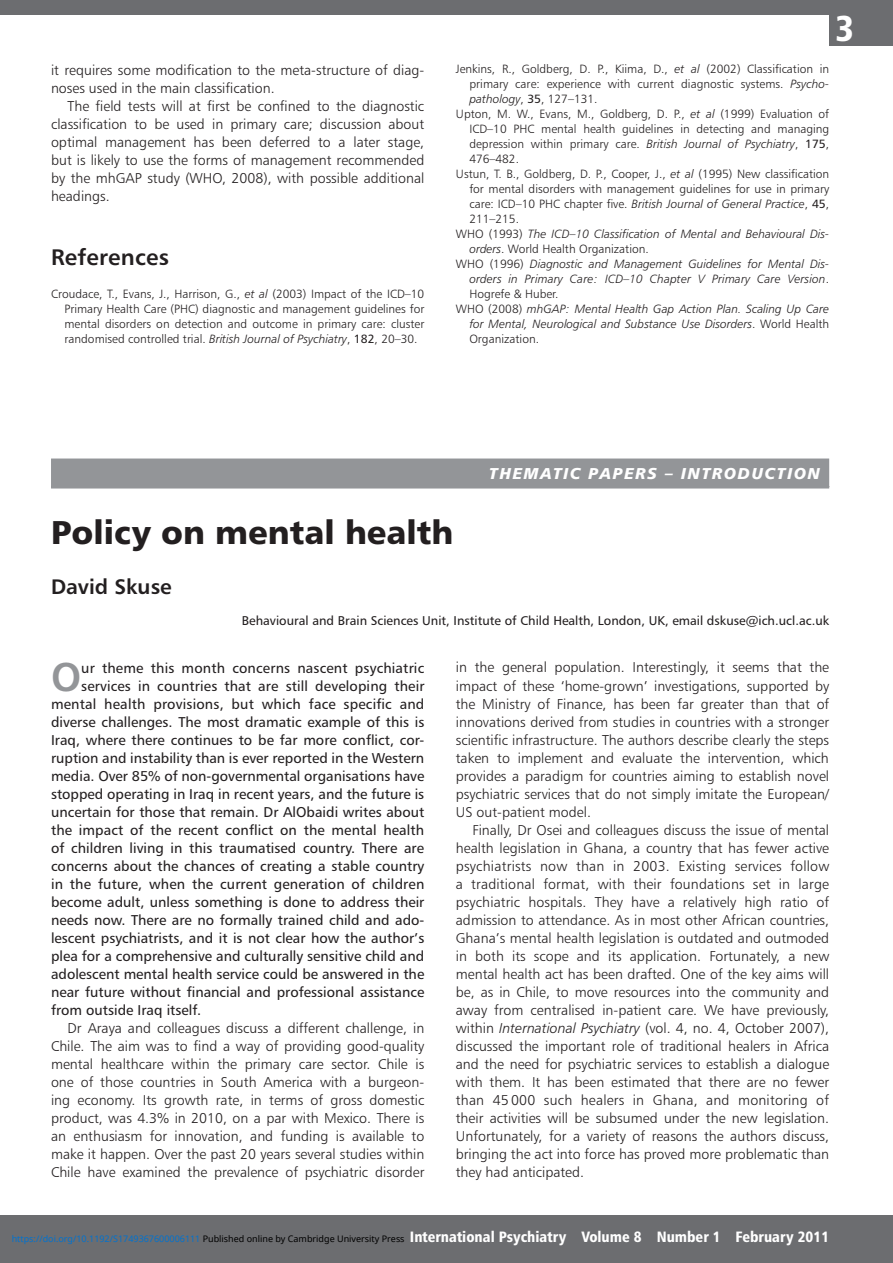
<style>
.page{position:relative;width:893px;height:1263px;background:#fff}
.page>*{position:absolute;margin:0;border:0;box-sizing:border-box;transform-origin:0 0}
.Intro_text{font:40.2px "Humanist 777 BT Bold B";color:#939598}
.t1{font:36px "Humanist 777 BT Black Condensed B";color:#fff}
.Paper_title{font:33px "Humanist 777 BT Black B";color:#231f20}
.Subhead1{font:22.5px "Humanist 777 BT Bold B";letter-spacing:.01em;color:#231f20}
.Author{font:21px "Humanist 777 BT Bold B";color:#231f20}
.Section{font:15.75px "Humanist 777 BT Black Italic B";letter-spacing:.1em;color:#fff}
.t2{font:15px "Humanist 777 BT Black Condensed B";color:#fff}
.Body_text{font:14.25px/18px "Humanist 777 BT Light B";color:#231f20;text-align:justify}
.Intro_text-2{font:14.25px "Humanist 777 BT Roman B";color:#231f20}
.Address{font:12.75px "Humanist 777 BT Roman B";color:#231f20}
.References{font:12px/15px "Humanist 777 BT Light B";color:#231f20;text-align:justify}
.References-2{font:12px/15px "Humanist 777 BT Light Italic B";color:#231f20;text-align:justify}
.t3{font:9px "Noto Sans";color:#0172cf}
.s1{font-family:"Humanist 777 BT Light Italic B"}
.s2{font-family:"Humanist 777 BT Roman B"}
.s3{font-family:"Humanist 777 BT Light B"}
.s4{color:#000}
</style>
<div class="page">
<div style="left:0;top:1215px;width:893px;height:48px;background:#6c6d70"></div>
<div style="left:829px;top:0;width:64px;height:46px;background:#6c6d70"></div>
<div style="left:0;top:0;width:893px;height:15px;background:#6c6d70"></div>
<div style="left:51px;top:458px;width:778px;height:30px;background:#939598"></div>
<p class="Body_text" style="left:51px;top:60px;width:375px">it requires some modification to the meta-structure of diag&shy;noses used in the main classification.</p>
<p class="Body_text" style="left:51px;top:96px;width:375px;text-indent:16px">The field tests will at first be confined to the diagnostic classification to be used in primary care; discussion about optimal management has been deferred to a later stage, but is likely to use the forms of management recommended by the mhGAP study (WHO, 2008), with possible additional headings.</p>
<p class="Subhead1" style="left:51px;top:243px;width:120px">References</p>
<p class="References" style="left:65px;top:286px;width:361px;text-indent:-14px">Croudace, T., Evans, J., Harrison, G., <span class="s1">et al</span> (2003) Impact of the ICD–10<br>Primary Health Care (PHC) diagnostic and management guidelines for mental disorders on detection and outcome in primary care: cluster randomised controlled trial. <span class="s1">British Journal of Psychiatry</span>, <span class="s2">182</span>, 20–30.</p>
<h2 class="t1" style="left:836px;top:6px;width:20px">3</h2>
<p class="References" style="left:469px;top:61px;width:361px;text-indent:-14px">Jenkins, R., Goldberg, D. P., Kiima, D., <span class="s1">et al</span> (2002) Classification in primary care: experience with current diagnostic systems. <span class="s1">Psycho&shy;pathology</span>, <span class="s2">35</span>, 127–131.</p>
<p class="References" style="left:469px;top:106px;width:361px;text-indent:-14px">Upton, M. W., Evans, M., Goldberg, D. P., <span class="s1">et al</span> (1999) Evaluation of ICD–10 PHC mental health guidelines in detecting and managing depression within primary care. <span class="s1">British Journal of Psychiatry</span>, <span class="s2">175</span>, 476–482.</p>
<p class="References" style="left:469px;top:166px;width:361px;text-indent:-14px">Ustun, T. B., Goldberg, D. P., Cooper, J., <span class="s1">et al</span> (1995) New classification for mental disorders with management guidelines for use in primary care: ICD–10 PHC chapter five. <span class="s1">British Journal of General Practice</span>, <span class="s2">45</span>, 211–215.</p>
<p class="References-2" style="left:469px;top:226px;width:361px;text-indent:-14px"><span class="s3">WHO (1993)</span> The ICD–10 Classification of Mental and Behavioural Dis&shy;orders<span class="s3">. World Health Organization.</span></p>
<p class="References-2" style="left:469px;top:256px;width:361px;text-indent:-14px"><span class="s3">WHO (1996)</span> Diagnostic and Management Guidelines for Mental Dis&shy;orders in Primary Care: ICD–10 Chapter V Primary Care Version<span class="s3">.<br>Hogrefe &amp; Huber.</span></p>
<p class="References-2" style="left:469px;top:301px;width:361px;text-indent:-14px"><span class="s3">WHO (2008)</span> mhGAP: Mental Health Gap Action Plan. Scaling Up Care for Mental, Neurological and Substance Use Disorders<span class="s3">. World Health Organization.</span></p>
<p class="Section" style="left:489px;top:463px;width:62px">THEMATI</p>
<p class="Section" style="left:570px;top:463px;width:67px">C PAPERS</p>
<p class="Section" style="left:665px;top:463px;width:50px">– INTRODU</p>
<p class="Section" style="left:765px;top:463px;width:23px">CTIO</p>
<p class="Section" style="left:808px;top:463px;width:14px">N</p>
<p class="Paper_title" style="left:51px;top:511px;width:404px">Policy on mental health</p>
<p class="Author" style="left:51px;top:573px;width:122px">David Skuse</p>
<p class="Address" style="left:242px;top:613px;width:589px">Behavioural and Brain Sciences Unit, Institute of Child Health, London, UK, email dskuse@ich.ucl.ac.uk</p>
<p class="Intro_text" style="left:51px;top:652px;width:32px">O</p>
<p class="Intro_text-2" style="left:81px;top:659px;width:345px">ur theme this month concerns nascent psychiatric</p>
<p class="Body_text" style="left:456px;top:658px;width:375px">in the general population. Interestingly, it seems that the impact of these ‘home-grown’ investigations, supported by the Ministry of Finance, has been far greater than that of innovations derived from studies in countries with a stronger scientific infrastructure. The authors describe clearly the steps taken to implement and evaluate the intervention, which provides a paradigm for countries aiming to establish novel psychiatric services that do not simply imitate the European/ US out-patient model.</p>
<p class="Body_text" style="left:456px;top:820px;width:375px;text-indent:16px">Finally, Dr Osei and colleagues discuss the issue of mental health legislation in Ghana, a country that has fewer active psychiatrists now than in 2003. Existing services follow a traditional format, with their foundations set in large psychiatric hospitals. They have a relatively high ratio of admission to attendance. As in most other African countries, Ghana’s mental health legislation is outdated and outmoded in both its scope and its application. Fortunately, a new mental health act has been drafted. One of the key aims will be, as in Chile, to move resources into the community and away from centralised in-patient care. We have previously, within <span class="s1">International Psychiatry</span> (vol. 4, no. 4, October 2007), discussed the important role of traditional healers in Africa and the need for psychiatric services to establish a dialogue with them. It has been estimated that there are no fewer than 45 000 such healers in Ghana, and monitoring of their activities will be subsumed under the new legislation.<br>Unfortunately, for a variety of reasons the authors discuss, bringing the act into force has proved more problematic than they had anticipated.</p>
<p class="Intro_text-2" style="left:81px;top:677px;width:345px">services in countries that are still developing their</p>
<p class="Intro_text-2" style="left:51px;top:695px;width:375px">mental health provisions, but which face specific and</p>
<p class="Intro_text-2" style="left:51px;top:713px;width:375px">diverse challenges. The most dramatic example of this is</p>
<p class="Intro_text-2" style="left:51px;top:731px;width:375px">Iraq, where there continues to be far more conflict, cor-</p>
<p class="Intro_text-2" style="left:51px;top:749px;width:375px">ruption and instability than is ever reported in the Western</p>
<p class="Intro_text-2" style="left:51px;top:767px;width:375px">media. Over 85% of non-governmental organisations have</p>
<p class="Intro_text-2" style="left:51px;top:785px;width:375px">stopped operating in Iraq in recent years, and the future is</p>
<p class="Intro_text-2" style="left:51px;top:803px;width:375px">uncertain for those that remain. Dr AlObaidi writes about</p>
<p class="Intro_text-2" style="left:51px;top:821px;width:375px">the impact of the recent conflict on the mental health</p>
<p class="Intro_text-2" style="left:51px;top:839px;width:375px">of children living in this traumatised country. There are</p>
<p class="Intro_text-2" style="left:51px;top:857px;width:375px">concerns about the chances of creating a stable country</p>
<p class="Intro_text-2" style="left:51px;top:875px;width:375px">in the future, when the current generation of children</p>
<p class="Intro_text-2" style="left:51px;top:893px;width:375px">become adult, unless something is done to address their</p>
<p class="Intro_text-2" style="left:51px;top:911px;width:375px">needs now. There are no formally trained child and ado-</p>
<p class="Intro_text-2" style="left:51px;top:929px;width:375px">lescent psychiatrists, and it is not clear how the author’s</p>
<p class="Intro_text-2" style="left:51px;top:947px;width:375px">plea for a comprehensive and culturally sensitive child and</p>
<p class="Intro_text-2" style="left:51px;top:965px;width:375px">adolescent mental health service could be answered in the</p>
<p class="Intro_text-2" style="left:51px;top:983px;width:375px">near future without financial and professional assistance</p>
<p class="Intro_text-2" style="left:51px;top:1001px;width:152px">from outside Iraq itself.</p>
<p class="Body_text" style="left:51px;top:1019px;width:375px;text-indent:16px">Dr Araya and colleagues discuss a different challenge, in Chile. The aim was to find a way of providing good-quality mental healthcare within the primary care sector. Chile is one of those countries in South America with a burgeon&shy;ing economy. Its growth rate, in terms of gross domestic product, was 4.3% in 2010, on a par with Mexico. There is an enthusiasm for innovation, and funding is available to make it happen. Over the past 20 years several studies within Chile have examined the prevalence of psychiatric disorder</p>
<p class="t2" style="left:410px;top:1227px;width:421px">International Psychiatry Volume 8 Number 1 February 2011</p>
<p class="t3" style="left:12px;top:1232px;width:394px">https://doi.org/10.1192/S1749367600006111 <span class="s4">Published online by Cambridge University Press</span></p>
</div>
